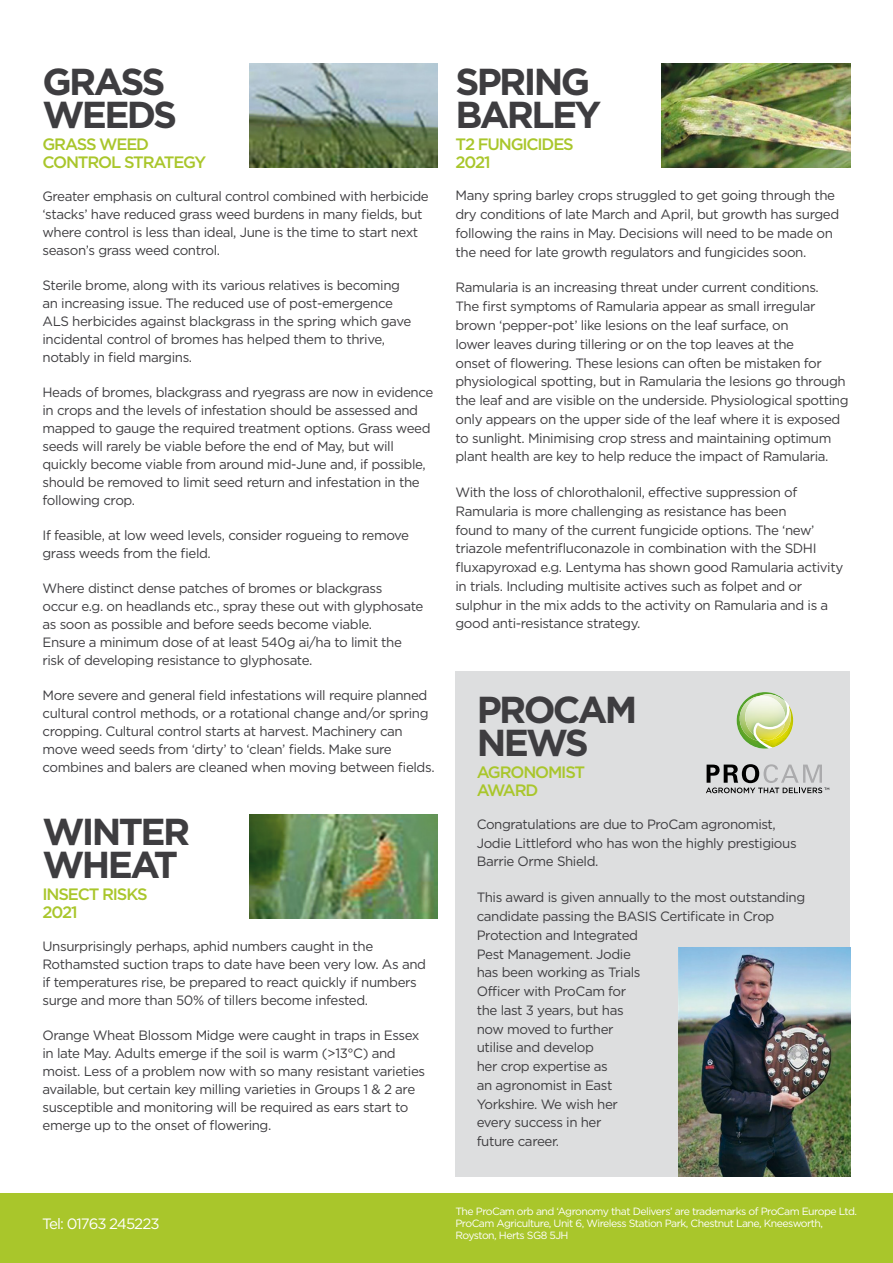
<style>
.page{position:relative;width:893px;height:1263px;background:#fff}
.page>*{position:absolute;margin:0;border:0;box-sizing:border-box;transform-origin:0 0}
.t1{font:700 37.5px/33px "Gotham";letter-spacing:-.07em;color:#3e3d40}
.t2{font:500 16.5px/18px "Gotham";letter-spacing:-.07em;color:#a9c62b}
.t3{font:15px "Gotham";letter-spacing:-.065em;color:#fff}
.t4{font:13.5px/18.8px "Gotham";letter-spacing:-.03em;color:#3e3d40}
.t5{font:10.5px/12px "Gotham";letter-spacing:-.05em;color:#fff}
</style>
<div class="page">
<div style="left:0;top:1193px;width:893px;height:70px;background:#a9c62b"></div>
<div style="left:455px;top:671px;width:395px;height:505px;background:#dddedf"></div>
<img style="left:662px;top:64px;width:188px;height:104px">
<img style="left:249px;top:64px;width:188px;height:104px">
<img style="left:249px;top:814px;width:188px;height:104px">
<svg style="left:706px;top:764px;width:123px;height:29px"></svg>
<svg style="left:737px;top:692px;width:56px;height:57px"></svg>
<img style="left:745px;top:696px;width:40px;height:39px">
<img style="left:755px;top:722px;width:30px;height:18px">
<img style="left:678px;top:948px;width:172px;height:228px">
<h1 class="t1" style="left:43px;top:64px;width:136px">GRASS<br>WEEDS</h1>
<p class="t2" style="left:43px;top:135px;width:165px">GRASS WEED<br>CONTROL STRATEGY</p>
<p class="t4" style="left:43px;top:186px;width:388px;line-height:18px">Greater emphasis on cultural control combined with herbicide ‘stacks’ have reduced grass weed burdens in many fields, but where control is less than ideal, June is the time to start next season’s grass weed control.</p>
<p class="t4" style="left:43px;top:275px;width:370px;line-height:18px">Sterile brome, along with its various relatives is becoming an increasing issue. The reduced use of post-emergence ALS herbicides against blackgrass in the spring which gave incidental control of bromes has helped them to thrive, notably in field margins.</p>
<p class="t4" style="left:43px;top:382px;width:392px;line-height:18px">Heads of bromes, blackgrass and ryegrass are now in evidence in crops and the levels of infestation should be assessed and mapped to gauge the required treatment options. Grass weed seeds will rarely be viable before the end of May, but will quickly become viable from around mid-June and, if possible, should be removed to limit seed return and infestation in the following crop.</p>
<p class="t4" style="left:43px;top:525px;width:368px;line-height:18px">If feasible, at low weed levels, consider rogueing to remove grass weeds from the field.</p>
<p class="t4" style="left:43px;top:578px;width:382px;line-height:18px">Where distinct dense patches of bromes or blackgrass<br>occur e.g. on headlands etc., spray these out with glyphosate as soon as possible and before seeds become viable.<br>Ensure a minimum dose of at least 540g ai/ha to limit the risk of developing resistance to glyphosate.</p>
<p class="t4" style="left:43px;top:686px;width:394px;line-height:18px">More severe and general field infestations will require planned cultural control methods, or a rotational change and/or spring cropping. Cultural control starts at harvest. Machinery can move weed seeds from ‘dirty’ to ‘clean’ fields. Make sure combines and balers are cleaned when moving between fields.</p>
<h1 class="t1" style="left:43px;top:814px;width:149px">WINTER<br>WHEAT</h1>
<p class="t2" style="left:43px;top:885px;width:107px">INSECT RISKS<br>2021</p>
<p class="t4" style="left:43px;top:937px;width:385px;line-height:18px">Unsurprisingly perhaps, aphid numbers caught in the Rothamsted suction traps to date have been very low. As and if temperatures rise, be prepared to react quickly if numbers surge and more than 50% of tillers become infested.</p>
<p class="t4" style="left:43px;top:1026px;width:384px;line-height:18px">Orange Wheat Blossom Midge were caught in traps in Essex in late May. Adults emerge if the soil is warm (&gt;13°C) and moist. Less of a problem now with so many resistant varieties available, but certain key milling varieties in Groups 1 &amp; 2 are susceptible and monitoring will be required as ears start to emerge up to the onset of flowering.</p>
<h1 class="t1" style="left:455px;top:64px;width:147px">SPRING<br>BARLEY</h1>
<p class="t2" style="left:455px;top:135px;width:120px">T2 FUNGICIDES<br>2021</p>
<p class="t4" style="left:455px;top:186px;width:385px">Many spring barley crops struggled to get going through the dry conditions of late March and April, but growth has surged following the rains in May. Decisions will need to be made on the need for late growth regulators and fungicides soon.</p>
<p class="t4" style="left:455px;top:278px;width:395px">Ramularia is an increasing threat under current conditions.<br>The first symptoms of Ramularia appear as small irregular brown ‘pepper-pot’ like lesions on the leaf surface, on<br>lower leaves during tillering or on the top leaves at the<br>onset of flowering. These lesions can often be mistaken for physiological spotting, but in Ramularia the lesions go through the leaf and are visible on the underside. Physiological spotting only appears on the upper side of the leaf where it is exposed to sunlight. Minimising crop stress and maintaining optimum plant health are key to help reduce the impact of Ramularia.</p>
<p class="t4" style="left:455px;top:483px;width:389px">With the loss of chlorothalonil, effective suppression of Ramularia is more challenging as resistance has been<br>found to many of the current fungicide options. The ‘new’ triazole mefentrifluconazole in combination with the SDHI fluxapyroxad e.g. Lentyma has shown good Ramularia activity in trials. Including multisite actives such as folpet and or sulphur in the mix adds to the activity on Ramularia and is a good anti-resistance strategy.</p>
<h1 class="t1" style="left:477px;top:692px;width:162px">PROCAM<br>NEWS</h1>
<p class="t2" style="left:477px;top:763px;width:110px">AGRONOMIST<br>AWARD</p>
<p class="t4" style="left:477px;top:815px;width:321px">Congratulations are due to ProCam agronomist,<br>Jodie Littleford who has won the highly prestigious<br>Barrie Orme Shield.</p>
<p class="t4" style="left:477px;top:888px;width:330px">This award is given annually to the most outstanding candidate passing the BASIS Certificate in Crop<br>Protection and Integrated<br>Pest Management. Jodie<br>has been working as Trials<br>Officer with ProCam for<br>the last 3 years, but has<br>now moved to further<br>utilise and develop<br>her crop expertise as<br>an agronomist in East<br>Yorkshire. We wish her<br>every success in her<br>future career.</p>
<p class="t3" style="left:42px;top:1216px;width:119px">Tel: 01763 245223</p>
<p class="t5" style="left:455px;top:1205px;width:403px">The ProCam orb and ‘Agronomy that Delivers’ are trademarks of ProCam Europe Ltd.<br>ProCam Agriculture, Unit 6, Wireless Station Park, Chestnut Lane, Kneesworth,<br>Royston, Herts SG8 5JH</p>
</div>
